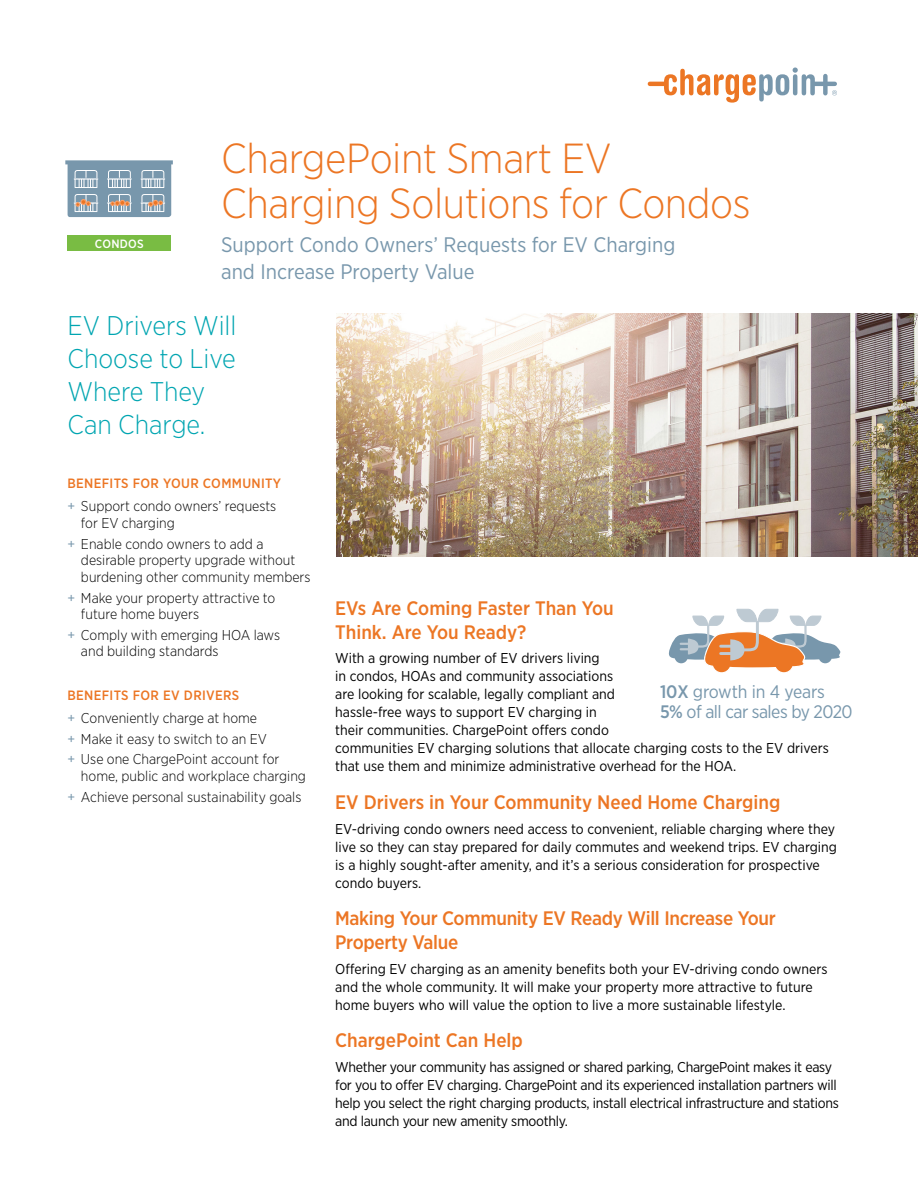
<style>
.page{position:relative;width:918px;height:1188px;background:#fff}
.page>*{position:absolute;margin:0;border:0;box-sizing:border-box;transform-origin:0 0}
.t1{font:300 42px/45px "Gotham Narrow";letter-spacing:-.01em;color:#ec7624}
.t2{font:300 27px/33px "Gotham Narrow";color:#00a5b1}
.t3{font:21px/27px "Gotham Narrow";color:#7897ac}
.t4{font:500 19.5px/24px "Gotham Narrow";letter-spacing:-.005em;color:#ec7624}
.t5{font:18px/20px "Gotham Narrow";letter-spacing:-.03em;color:#7897ac}
.t6{font:14.25px/18px "Gotham Narrow";color:#000}
.t7{font:300 14.25px/16.5px "Gotham Narrow";color:#000}
.t8{font:14.25px/18px "Gotham Narrow";letter-spacing:-.02em;color:#000}
.t9{font:500 13.5px "Gotham Narrow";letter-spacing:.025em;color:#ec7624}
.t10{font:500 12px "Gotham Narrow";letter-spacing:.025em;color:#fff}
.s1{font-weight:400;color:#7897ac}
.s2{font-weight:500}
</style>
<div class="page">
<svg style="left:648px;top:68px;width:189px;height:35px"></svg>
<svg style="left:65px;top:160px;width:108px;height:57px;background:#94a9b7"></svg>
<svg style="left:668px;top:609px;width:173px;height:64px"></svg>
<div style="left:68px;top:236px;width:103px;height:15px;background:#79bc43"></div>
<img style="left:336px;top:313px;width:582px;height:243px">
<p class="t10" style="left:95px;top:236px;width:50px">CONDOS</p>
<h1 class="t1" style="left:221px;top:135px;width:531px">ChargePoint Smart EV<br>Charging Solutions for Condos</h1>
<h3 class="t3" style="left:221px;top:230px;width:456px">Support Condo Owners’ Requests for EV Charging and Increase Property Value</h3>
<h2 class="t2" style="left:68px;top:308px;width:170px">EV Drivers Will<br>Choose to Live<br>Where They<br>Can Charge.</h2>
<p class="t9" style="left:68px;top:475px;width:215px">BENEFITS FOR YOUR COMMUNITY</p>
<p class="t7" style="left:81px;top:498px;width:197px;text-indent:-13px"><span class="s1">+</span> Support condo owners’ requests for EV charging</p>
<p class="t7" style="left:81px;top:535px;width:231px;text-indent:-13px"><span class="s1">+</span> Enable condo owners to add a desirable property upgrade without burdening other community members</p>
<p class="t7" style="left:81px;top:589px;width:196px;text-indent:-13px"><span class="s1">+</span> Make your property attractive to future home buyers</p>
<p class="t7" style="left:81px;top:626px;width:201px;text-indent:-13px"><span class="s1">+</span> Comply with emerging HOA laws and building standards</p>
<p class="t9" style="left:68px;top:687px;width:173px">BENEFITS FOR EV DRIVERS</p>
<p class="t7" style="left:67px;top:707px;width:214px;line-height:20.9px"><span class="s1">+</span> Conveniently charge at home<br><span class="s1">+</span> Make it easy to switch to an EV<br><span class="s1">+</span> Use one ChargePoint account for</p>
<p class="t7" style="left:67px;top:765px;width:240px;line-height:20.9px;text-indent:14px">home, public and workplace charging <span class="s1">+</span> Achieve personal sustainability goals</p>
<h3 class="t4" style="left:335px;top:595px;width:280px">EVs Are Coming Faster Than You<br>Think. Are You Ready?</h3>
<p class="t6" style="left:335px;top:649px;width:495px">With a growing number of EV drivers living<br>in condos, HOAs and community associations<br>are looking for scalable, legally compliant and<br>hassle-free ways to support EV charging in<br>their communities. ChargePoint offers condo<br>communities EV charging solutions that allocate charging costs to the EV drivers that use them and minimize administrative overhead for the HOA.</p>
<h3 class="t4" style="left:335px;top:790px;width:447px">EV Drivers in Your Community Need Home Charging</h3>
<p class="t6" style="left:335px;top:819px;width:503px">EV-driving condo owners need access to convenient, reliable charging where they live so they can stay prepared for daily commutes and weekend trips. EV charging is a highly sought-after amenity, and it’s a serious consideration for prospective condo buyers.</p>
<h3 class="t4" style="left:335px;top:906px;width:442px">Making Your Community EV Ready Will Increase Your<br>Property Value</h3>
<p class="t6" style="left:335px;top:960px;width:494px">Offering EV charging as an amenity benefits both your EV-driving condo owners and the whole community. It will make your property more attractive to future home buyers who will value the option to live a more sustainable lifestyle.</p>
<h3 class="t4" style="left:335px;top:1028px;width:189px">ChargePoint Can Help</h3>
<p class="t8" style="left:335px;top:1058px;width:505px">Whether your community has assigned or shared parking, ChargePoint makes it easy for you to offer EV charging. ChargePoint and its experienced installation partners will help you select the right charging products, install electrical infrastructure and stations and launch your new amenity smoothly.</p>
<p class="t5" style="left:660px;top:681px;width:194px"><span class="s2">10X</span> growth in 4 years<br><span class="s2">5%</span> of all car sales by 2020</p>
</div>
